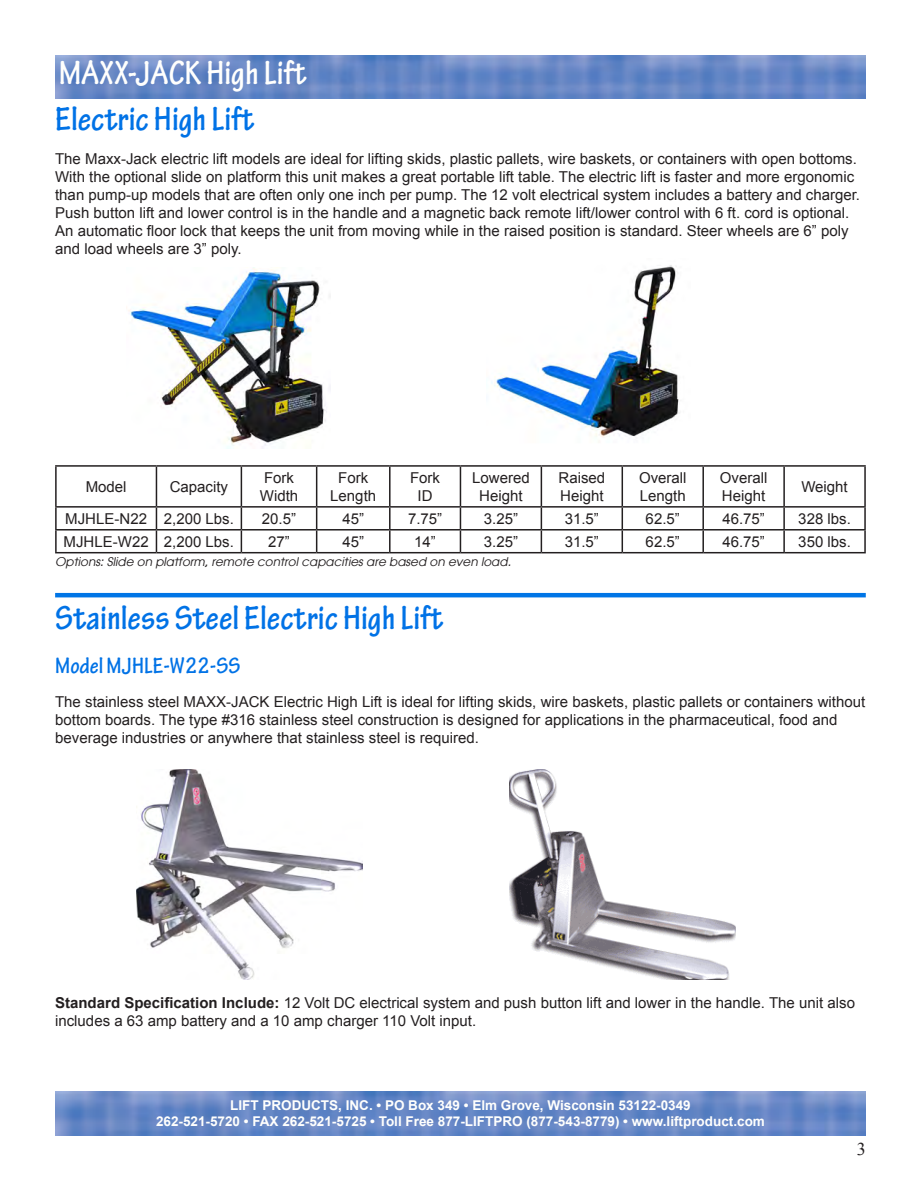
<style>
.page{position:relative;width:920px;height:1189px;background:#fff}
.page>*{position:absolute;margin:0;border:0;box-sizing:border-box;transform-origin:0 0}
.t1{font:700 condensed 36px "Tekton Pro";color:#0072e6}
.t2{font:700 condensed 36px "Tekton Pro";color:#fffffd}
.t3{font:700 condensed 24px "Tekton Pro";color:#0072e6}
.t4{font:18px "Times New Roman";color:#231f20}
.t5{font:15px/18px "Arial";color:#231f20}
.t6{font:700 13.5px "Arial";color:#fffffd}
.t7{font:italic 12px "Atlanta";color:#231f20}
.s1{font-weight:700}
</style>
<div class="page">
<hr style="left:55px;top:593px;width:810px;height:4px;background:#0075e6">
<img style="left:55px;top:55px;width:810px;height:44px">
<img style="left:55px;top:1092px;width:810px;height:43px">
<img style="left:126px;top:267px;width:204px;height:182px">
<img style="left:491px;top:265px;width:189px;height:172px">
<hr style="left:55px;top:465px;width:101px;height:2px;background:#231f20">
<hr style="left:55px;top:467px;width:2px;height:39px;background:#231f20">
<hr style="left:156px;top:465px;width:85px;height:2px;background:#231f20">
<hr style="left:156px;top:467px;width:1px;height:39px;background:#231f20">
<hr style="left:241px;top:465px;width:75px;height:2px;background:#231f20">
<hr style="left:240px;top:467px;width:2px;height:39px;background:#231f20">
<hr style="left:316px;top:465px;width:73px;height:2px;background:#231f20">
<hr style="left:316px;top:467px;width:1px;height:39px;background:#231f20">
<hr style="left:389px;top:465px;width:71px;height:2px;background:#231f20">
<hr style="left:389px;top:467px;width:1px;height:39px;background:#231f20">
<hr style="left:460px;top:465px;width:81px;height:2px;background:#231f20">
<hr style="left:459px;top:467px;width:2px;height:39px;background:#231f20">
<hr style="left:541px;top:465px;width:81px;height:2px;background:#231f20">
<hr style="left:540px;top:467px;width:2px;height:39px;background:#231f20">
<hr style="left:622px;top:465px;width:81px;height:2px;background:#231f20">
<hr style="left:621px;top:467px;width:2px;height:39px;background:#231f20">
<hr style="left:703px;top:465px;width:80px;height:2px;background:#231f20">
<hr style="left:702px;top:467px;width:1px;height:39px;background:#231f20">
<hr style="left:783px;top:465px;width:82px;height:2px;background:#231f20">
<hr style="left:783px;top:467px;width:1px;height:39px;background:#231f20">
<hr style="left:864px;top:467px;width:1px;height:39px;background:#231f20">
<hr style="left:55px;top:506px;width:101px;height:2px;background:#231f20">
<hr style="left:55px;top:508px;width:2px;height:21px;background:#231f20">
<hr style="left:156px;top:506px;width:85px;height:2px;background:#231f20">
<hr style="left:241px;top:506px;width:75px;height:2px;background:#231f20">
<hr style="left:240px;top:508px;width:2px;height:21px;background:#231f20">
<hr style="left:316px;top:506px;width:73px;height:2px;background:#231f20">
<hr style="left:389px;top:506px;width:71px;height:2px;background:#231f20">
<hr style="left:460px;top:506px;width:81px;height:2px;background:#231f20">
<hr style="left:459px;top:508px;width:2px;height:21px;background:#231f20">
<hr style="left:541px;top:506px;width:81px;height:2px;background:#231f20">
<hr style="left:540px;top:508px;width:2px;height:21px;background:#231f20">
<hr style="left:622px;top:506px;width:81px;height:2px;background:#231f20">
<hr style="left:621px;top:508px;width:2px;height:21px;background:#231f20">
<hr style="left:703px;top:506px;width:80px;height:2px;background:#231f20">
<hr style="left:783px;top:506px;width:82px;height:2px;background:#231f20">
<hr style="left:55px;top:529px;width:101px;height:1px;background:#231f20">
<hr style="left:55px;top:530px;width:2px;height:22px;background:#231f20">
<hr style="left:156px;top:529px;width:85px;height:1px;background:#231f20">
<svg style="left:156px;top:508px;width:1px;height:44px"></svg>
<hr style="left:241px;top:529px;width:75px;height:1px;background:#231f20">
<hr style="left:240px;top:530px;width:2px;height:22px;background:#231f20">
<hr style="left:316px;top:529px;width:73px;height:1px;background:#231f20">
<svg style="left:316px;top:508px;width:1px;height:44px"></svg>
<hr style="left:389px;top:529px;width:71px;height:1px;background:#231f20">
<svg style="left:389px;top:508px;width:1px;height:44px"></svg>
<hr style="left:460px;top:529px;width:81px;height:1px;background:#231f20">
<hr style="left:459px;top:530px;width:2px;height:22px;background:#231f20">
<hr style="left:541px;top:529px;width:81px;height:1px;background:#231f20">
<hr style="left:540px;top:530px;width:2px;height:22px;background:#231f20">
<hr style="left:622px;top:529px;width:81px;height:1px;background:#231f20">
<hr style="left:621px;top:530px;width:2px;height:22px;background:#231f20">
<hr style="left:703px;top:529px;width:80px;height:1px;background:#231f20">
<svg style="left:702px;top:508px;width:1px;height:44px"></svg>
<hr style="left:783px;top:529px;width:82px;height:1px;background:#231f20">
<svg style="left:783px;top:508px;width:1px;height:44px"></svg>
<svg style="left:864px;top:508px;width:1px;height:44px"></svg>
<hr style="left:55px;top:552px;width:101px;height:1px;background:#231f20">
<hr style="left:156px;top:552px;width:85px;height:1px;background:#231f20">
<hr style="left:241px;top:552px;width:75px;height:1px;background:#231f20">
<hr style="left:316px;top:552px;width:73px;height:1px;background:#231f20">
<hr style="left:389px;top:552px;width:71px;height:1px;background:#231f20">
<hr style="left:460px;top:552px;width:81px;height:1px;background:#231f20">
<hr style="left:541px;top:552px;width:81px;height:1px;background:#231f20">
<hr style="left:622px;top:552px;width:81px;height:1px;background:#231f20">
<hr style="left:703px;top:552px;width:80px;height:1px;background:#231f20">
<hr style="left:783px;top:552px;width:82px;height:1px;background:#231f20">
<img style="left:136px;top:769px;width:226px;height:211px">
<img style="left:509px;top:769px;width:226px;height:211px">
<p class="t2" style="left:59px;top:51px;width:249px">MAXX-JACK High Lift</p>
<p class="t1" style="left:55px;top:98px;width:201px">Electric High Lift</p>
<p class="t5" style="left:55px;top:150px;width:806px">The Maxx-Jack electric lift models are ideal for lifting skids, plastic pallets, wire baskets, or containers with open bottoms.<br>With the optional slide on platform this unit makes a great portable lift table. The electric lift is faster and more ergonomic than pump-up models that are often only one inch per pump. The 12 volt electrical system includes a battery and charger.<br>Push button lift and lower control is in the handle and a magnetic back remote lift/lower control with 6 ft. cord is optional.<br>An automatic floor lock that keeps the unit from moving while in the raised position is standard. Steer wheels are 6” poly and load wheels are 3” poly.</p>
<p class="t5" style="left:86px;top:478px;width:42px">Model</p>
<p class="t5" style="left:170px;top:478px;width:60px">Capacity</p>
<p class="t5" style="left:264px;top:469px;width:31px">Fork</p>
<p class="t5" style="left:260px;top:487px;width:40px">Width</p>
<p class="t5" style="left:330px;top:469px;width:47px;text-align:center">Fork<br>Length</p>
<p class="t5" style="left:410px;top:469px;width:31px">Fork</p>
<p class="t5" style="left:417px;top:487px;width:16px">ID</p>
<p class="t5" style="left:472px;top:469px;width:59px;text-align:center">Lowered<br>Height</p>
<p class="t5" style="left:558px;top:469px;width:48px">Raised<br>Height</p>
<p class="t5" style="left:638px;top:469px;width:49px">Overall<br>Length</p>
<p class="t5" style="left:719px;top:469px;width:49px">Overall<br>Height</p>
<p class="t5" style="left:801px;top:478px;width:48px">Weight</p>
<p class="t5" style="left:65px;top:510px;width:83px">MJHLE-N22</p>
<p class="t5" style="left:164px;top:510px;width:72px">2,200 Lbs.</p>
<p class="t5" style="left:262px;top:510px;width:36px">20.5”</p>
<p class="t5" style="left:342px;top:510px;width:23px">45”</p>
<p class="t5" style="left:408px;top:510px;width:36px">7.75”</p>
<p class="t5" style="left:483px;top:510px;width:36px">3.25”</p>
<p class="t5" style="left:564px;top:510px;width:36px">31.5”</p>
<p class="t5" style="left:645px;top:510px;width:36px">62.5”</p>
<p class="t5" style="left:722px;top:510px;width:44px">46.75”</p>
<p class="t5" style="left:798px;top:510px;width:54px">328 lbs.</p>
<p class="t5" style="left:64px;top:532px;width:87px">MJHLE-W22</p>
<p class="t5" style="left:164px;top:532px;width:72px">2,200 Lbs.</p>
<p class="t5" style="left:268px;top:532px;width:23px">27”</p>
<p class="t5" style="left:342px;top:532px;width:23px">45”</p>
<p class="t5" style="left:414px;top:532px;width:23px">14”</p>
<p class="t5" style="left:483px;top:532px;width:36px">3.25”</p>
<p class="t5" style="left:564px;top:532px;width:36px">31.5”</p>
<p class="t5" style="left:645px;top:532px;width:36px">62.5”</p>
<p class="t5" style="left:722px;top:532px;width:44px">46.75”</p>
<p class="t5" style="left:798px;top:532px;width:54px">350 lbs.</p>
<p class="t7" style="left:55px;top:553px;width:457px">Options: Slide on platform, remote control capacities are based on even load.</p>
<p class="t1" style="left:55px;top:597px;width:389px">Stainless Steel Electric High Lift</p>
<p class="t3" style="left:55px;top:651px;width:187px">Model MJHLE-W22-SS</p>
<p class="t5" style="left:55px;top:693px;width:811px">The stainless steel MAXX-JACK Electric High Lift is ideal for lifting skids, wire baskets, plastic pallets or containers without</p>
<p class="t5" style="left:55px;top:711px;width:783px">bottom boards. The type #316 stainless steel construction is designed for applications in the pharmaceutical, food and</p>
<p class="t5" style="left:55px;top:729px;width:425px">beverage industries or anywhere that stainless steel is required.</p>
<p class="t5" style="left:55px;top:994px;width:801px"><span class="s1">Standard Specification Include:</span> 12 Volt DC electrical system and push button lift and lower in the handle. The unit also includes a 63 amp battery and a 10 amp charger 110 Volt input.</p>
<p class="t6" style="left:230px;top:1096px;width:462px">LIFT PRODUCTS, INC. • PO Box 349 • Elm Grove, Wisconsin 53122-0349</p>
<p class="t6" style="left:156px;top:1112px;width:610px">262-521-5720 • FAX 262-521-5725 • Toll Free 877-LIFTPRO (877-543-8779) • www.liftproduct.com</p>
<p class="t4" style="left:856px;top:1137px;width:10px">3</p>
</div>
